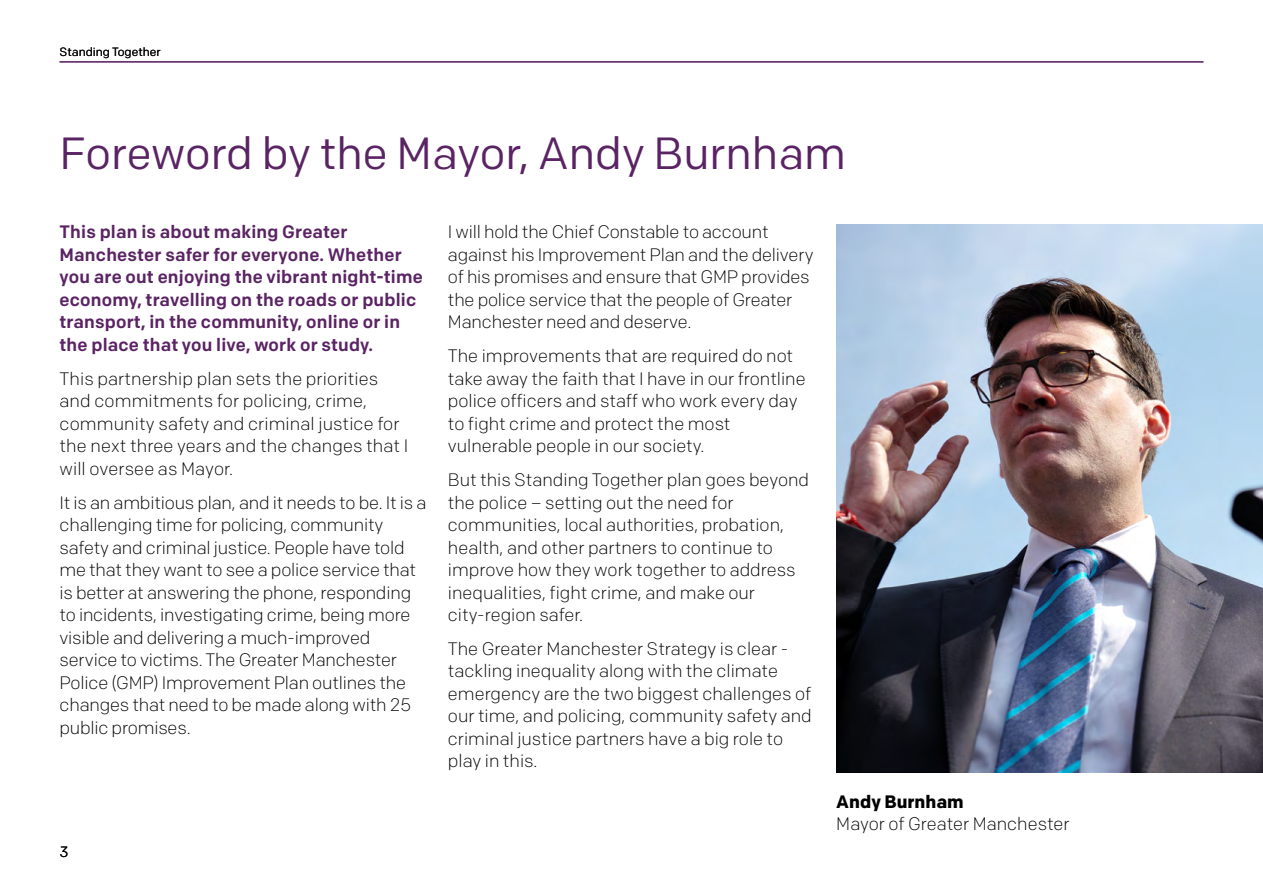
<style>
.page{position:relative;width:1263px;height:893px;background:#fff}
.page>*{position:absolute;margin:0;border:0;box-sizing:border-box;transform-origin:0 0}
.H1_GMCA{font:45px "Colfax";color:#5a2363}
.P_GMCA{font:300 18px/22.5px "Colfax";letter-spacing:-.005em;color:#000}
.Intro_GMCA{font:500 18px/22.5px "Colfax";letter-spacing:.01em;color:#5a2363}
.P_Bullet_GMCA{font:300 18px "Colfax";color:#000}
.P_Bullet_GMCA-2{font:700 18px "Colfax";color:#000}
.t1{font:15px "Colfax";color:#000}
.t2{font:12px "Colfax";color:#000}
</style>
<div class="page">
<img style="left:836px;top:224px;width:427px;height:549px">
<hr style="left:60px;top:61px;width:1143px;height:1px;background:#5a2363">
<p class="t2" style="left:60px;top:44px;width:103px">Standing Together</p>
<h1 class="H1_GMCA" style="left:60px;top:126px;width:788px">Foreword by the Mayor, Andy Burnham</h1>
<p class="Intro_GMCA" style="left:60px;top:221px;width:365px">This plan is about making Greater Manchester safer for everyone. Whether you are out enjoying the vibrant night-time economy, travelling on the roads or public transport, in the community, online or in the place that you live, work or study.</p>
<p class="P_GMCA" style="left:60px;top:367px;width:350px">This partnership plan sets the priorities and commitments for policing, crime, community safety and criminal justice for the next three years and the changes that I will oversee as Mayor.</p>
<p class="P_GMCA" style="left:60px;top:491px;width:368px">It is an ambitious plan, and it needs to be. It is a challenging time for policing, community safety and criminal justice. People have told me that they want to see a police service that is better at answering the phone, responding to incidents, investigating crime, being more visible and delivering a much-improved service to victims. The Greater Manchester Police (GMP) Improvement Plan outlines the changes that need to be made along with 25 public promises.</p>
<p class="P_GMCA" style="left:448px;top:221px;width:367px">I will hold the Chief Constable to account against his Improvement Plan and the delivery of his promises and ensure that GMP provides the police service that the people of Greater Manchester need and deserve.</p>
<p class="P_GMCA" style="left:448px;top:345px;width:359px">The improvements that are required do not take away the faith that I have in our frontline police officers and staff who work every day to fight crime and protect the most vulnerable people in our society.</p>
<p class="P_GMCA" style="left:448px;top:468px;width:363px">But this Standing Together plan goes beyond the police – setting out the need for communities, local authorities, probation, health, and other partners to continue to improve how they work together to address inequalities, fight crime, and make our city‑region safer.</p>
<p class="P_GMCA" style="left:448px;top:637px;width:365px">The Greater Manchester Strategy is clear - tackling inequality along with the climate emergency are the two biggest challenges of our time, and policing, community safety and criminal justice partners have a big role to play in this.</p>
<p class="t1" style="left:60px;top:843px;width:11px">3</p>
<p class="P_Bullet_GMCA-2" style="left:836px;top:790px;width:129px">Andy Burnham</p>
<p class="P_Bullet_GMCA" style="left:836px;top:813px;width:235px">Mayor of Greater Manchester</p>
</div>
